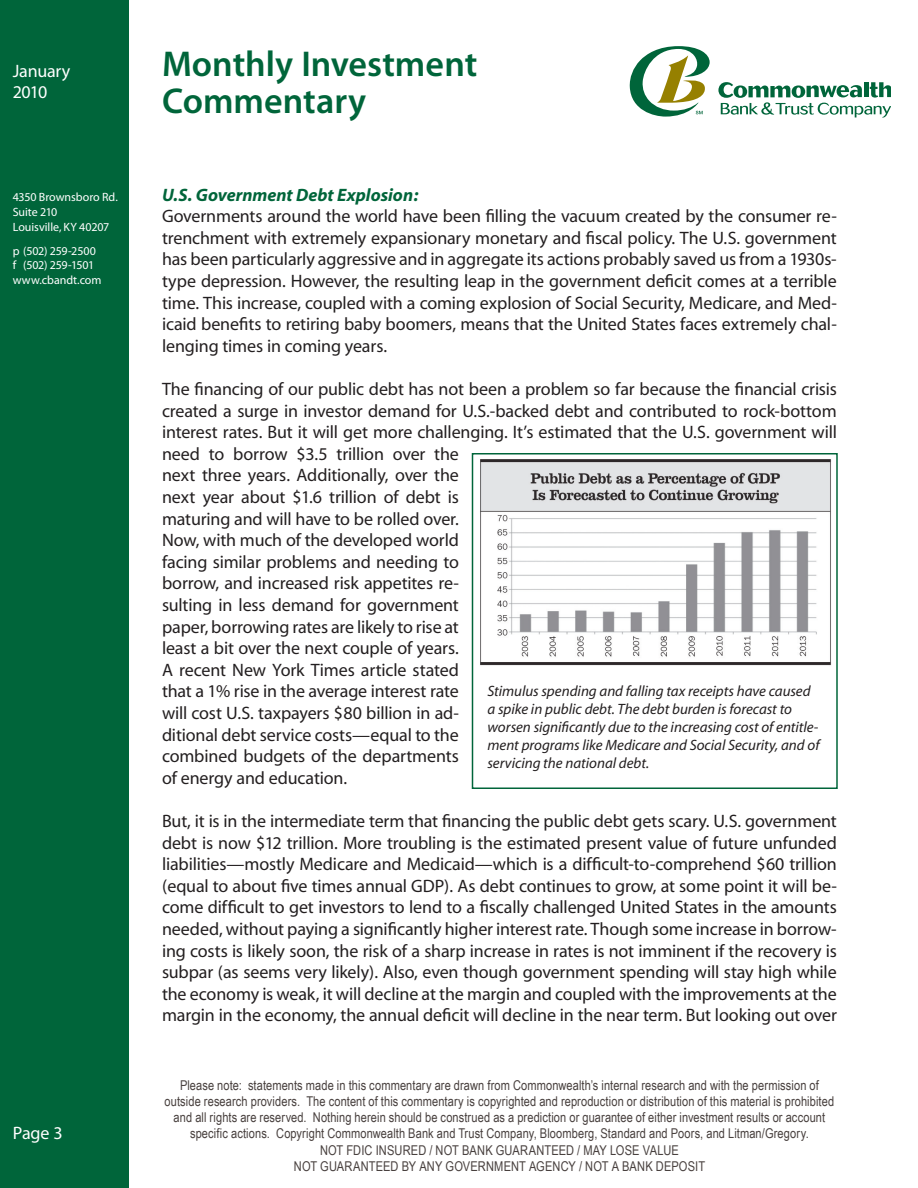
<style>
.page{position:relative;width:918px;height:1188px;background:#fff}
.page>*{position:absolute;margin:0;border:0;box-sizing:border-box;transform-origin:0 0}
.t1{font:600 36px/37.5px "Myriad Pro";color:#00653a}
.t2{font:18px/21.6px "Myriad";letter-spacing:-.01em;color:#231f20;text-align:justify}
.t3{font:italic 700 18px "Myriad";color:#00653a}
.t4{font:18px/21.6px "Myriad Pro";letter-spacing:-.01em;color:#fff}
.t5{font:18px "Myriad";color:#fff}
.t6{font:italic 15px/18px "Myriad";letter-spacing:-.005em;color:#231f20}
.t7{font:13.5px/16.2px "Arial Narrow";letter-spacing:.005em;color:#48403e;text-align:center}
.t8{font:12px/15px "Myriad Pro";letter-spacing:-.005em;color:#fff}
</style>
<div class="page">
<div style="left:0;top:0;width:128px;height:1188px;background:#00653a"></div>
<svg style="left:629px;top:46px;width:81px;height:71px"></svg>
<svg style="left:718px;top:82px;width:173px;height:36px"></svg>
<img style="left:480px;top:459px;width:351px;height:207px">
<div style="left:472px;top:453px;width:366px;height:336px;border:2px solid #00653a"></div>
<p class="t4" style="left:13px;top:59px;width:59px">January<br>2010</p>
<p class="t8" style="left:13px;top:189px;width:107px">4350 Brownsboro Rd.<br>Suite 210<br>Louisville, KY 40207</p>
<p class="t8" style="left:13px;top:244px;width:90px;line-height:14.4px">p (502) 259-2500 f (502) 259-1501 www.cbandt.com</p>
<p class="t5" style="left:13px;top:1124px;width:51px">Page 3</p>
<h1 class="t1" style="left:162px;top:44px;width:317px">Monthly Investment<br>Commentary</h1>
<p class="t3" style="left:162px;top:185px;width:258px">U.S. Government Debt Explosion:</p>
<p class="t2" style="left:162px;top:206px;width:676px">Governments around the world have been filling the vacuum created by the consumer re&shy;trenchment with extremely expansionary monetary and fiscal policy. The U.S. government has been particularly aggressive and in aggregate its actions probably saved us from a 1930s&shy;type depression. However, the resulting leap in the government deficit comes at a terrible time. This increase, coupled with a coming explosion of Social Security, Medicare, and Med&shy;icaid benefits to retiring baby boomers, means that the United States faces extremely chal&shy;lenging times in coming years.</p>
<p class="t2" style="left:162px;top:379px;width:676px;text-align:left">The financing of our public debt has not been a problem so far because the financial crisis created a surge in investor demand for U.S.-backed debt and contributed to rock-bottom interest rates. But it will get more challenging. It’s estimated that the U.S. government will need to borrow $3.5 trillion over the<br>next three years. Additionally, over the<br>next year about $1.6 trillion of debt is<br>maturing and will have to be rolled over.<br>Now, with much of the developed world<br>facing similar problems and needing to<br>borrow, and increased risk appetites re-<br>sulting in less demand for government<br>paper, borrowing rates are likely to rise at<br>least a bit over the next couple of years.<br>A recent New York Times article stated<br>that a 1% rise in the average interest rate<br>will cost U.S. taxpayers $80 billion in ad-<br>ditional debt service costs—equal to the<br>combined budgets of the departments<br>of energy and education.</p>
<p class="t2" style="left:162px;top:811px;width:676px">But, it is in the intermediate term that financing the public debt gets scary. U.S. government debt is now $12 trillion. More troubling is the estimated present value of future unfunded liabilities—mostly Medicare and Medicaid—which is a difficult-to-comprehend $60 trillion (equal to about five times annual GDP). As debt continues to grow, at some point it will be&shy;come difficult to get investors to lend to a fiscally challenged United States in the amounts needed, without paying a significantly higher interest rate. Though some increase in borrow&shy;ing costs is likely soon, the risk of a sharp increase in rates is not imminent if the recovery is subpar (as seems very likely). Also, even though government spending will stay high while the economy is weak, it will decline at the margin and coupled with the improvements at the margin in the economy, the annual deficit will decline in the near term. But looking out over</p>
<p class="t6" style="left:488px;top:683px;width:334px">Stimulus spending and falling tax receipts have caused a spike in public debt. The debt burden is forecast to worsen significantly due to the increasing cost of entitle&shy;ment programs like Medicare and Social Security, and of servicing the national debt.</p>
<p class="t7" style="left:165px;top:1077px;width:671px">Please note: statements made in this commentary are drawn from Commonwealth’s internal research and with the permission of outside research providers. The content of this commentary is copyrighted and reproduction or distribution of this material is prohibited and all rights are reserved. Nothing herein should be construed as a prediction or guarantee of either investment results or account specific actions. Copyright Commonwealth Bank and Trust Company, Bloomberg, Standard and Poors, and Litman/Gregory.<br>NOT FDIC INSURED / NOT BANK GUARANTEED / MAY LOSE VALUE<br>NOT GUARANTEED BY ANY GOVERNMENT AGENCY / NOT A BANK DEPOSIT</p>
</div>
